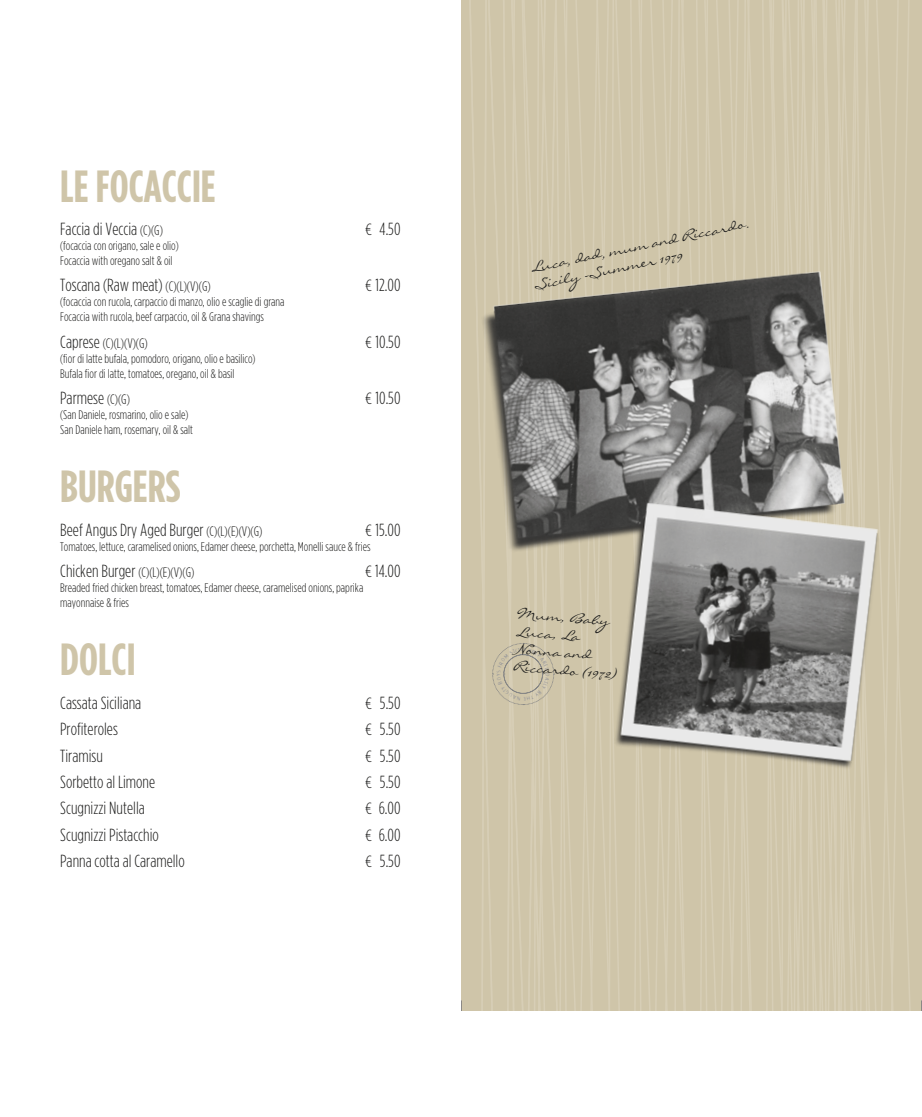
<style>
.page{position:relative;width:922px;height:1117px;background:#fff}
.page>*{position:absolute;margin:0;border:0;box-sizing:border-box;transform-origin:0 0}
.t1{font:700 condensed 45px "Gotham HTF";color:#cfc5a9}
.t2{font:300 condensed 17.5px "Gotham HTF";color:#1c1c1b}
.t3{font:300 condensed 13.75px "Gotham HTF";color:#1c1c1b}
.t4{font:13.12px/17.5px "Liorah BT";color:#1c1c1b}
.t5{font:300 condensed 12.5px/15px "Gotham HTF";color:#1c1c1b}
.s1{font-size:13.75px}
.s2{font-family:"Myriad Pro"}
.s3{font-size:17.5px}
</style>
<div class="page">
<hr style="left:912px;top:0;width:3px;height:1010px;background:#cfc5a9">
<div style="left:912px;top:456px;width:9px;height:351px;background:#cfc5a9"></div>
<svg style="left:920px;top:1000px;width:2px;height:10px"></svg>
<svg style="left:461px;top:0;width:451px;height:1010px;background:#b8b19e"></svg>
<h1 class="t1" style="left:60px;top:160px;width:157px">LE FOCACCIE</h1>
<h2 class="t2" style="left:60px;top:220px;width:104px">Faccia di Veccia <span class="s1">(C)(G)</span></h2>
<h2 class="t2" style="left:365px;top:220px;width:36px"><span class="s2">€</span> 4.50</h2>
<p class="t5" style="left:60px;top:238px;width:120px">(focaccia con origano, sale e olio)<br>Focaccia with oregano salt &amp; oil</p>
<h2 class="t2" style="left:60px;top:276px;width:152px">Toscana (Raw meat) <span class="s1">(C)(L)(V)(G)</span></h2>
<h2 class="t2" style="left:365px;top:276px;width:36px"><span class="s2">€</span> 12.00</h2>
<p class="t5" style="left:60px;top:294px;width:226px">(focaccia con rucola, carpaccio di manzo, olio e scaglie di grana<br>Focaccia with rucola, beef carpaccio, oil &amp; Grana shavings</p>
<p class="t3" style="left:60px;top:335px;width:89px"><span class="s3">Caprese</span> (C)(L)(V)(G)</p>
<h2 class="t2" style="left:365px;top:332px;width:36px"><span class="s2">€</span> 10.50</h2>
<p class="t5" style="left:60px;top:351px;width:197px">(fior di latte bufala, pomodoro, origano, olio e basilico)<br>Bufala fior di latte, tomatoes, oregano, oil &amp; basil</p>
<h2 class="t2" style="left:60px;top:388px;width:71px">Parmese <span class="s1">(C)(G)</span></h2>
<h2 class="t2" style="left:365px;top:388px;width:36px"><span class="s2">€</span> 10.50</h2>
<p class="t5" style="left:60px;top:407px;width:134px">(San Daniele, rosmarino, olio e sale)<br>San Daniele ham, rosemary, oil &amp; salt</p>
<h1 class="t1" style="left:60px;top:461px;width:121px">BURGERS</h1>
<h2 class="t2" style="left:60px;top:520px;width:204px">Beef Angus Dry Aged Burger <span class="s1">(C)(L)(E)(V)(G)</span></h2>
<h2 class="t2" style="left:365px;top:520px;width:36px"><span class="s2">€</span> 15.00</h2>
<p class="t5" style="left:60px;top:538px;width:312px">Tomatoes, lettuce, caramelised onions, Edamer cheese, porchetta, Monelli sauce &amp; fries</p>
<p class="t3" style="left:60px;top:565px;width:135px"><span class="s3">Chicken Burger</span> (C)(L)(E)(V)(G)</p>
<h2 class="t2" style="left:365px;top:561px;width:37px"><span class="s2">€</span> 14.00</h2>
<p class="t5" style="left:60px;top:580px;width:304px">Breaded fried chicken breast, tomatoes, Edamer cheese, caramelised onions, paprika mayonnaise &amp; fries</p>
<h1 class="t1" style="left:60px;top:634px;width:77px">DOLCI</h1>
<h2 class="t2" style="left:60px;top:693px;width:82px">Cassata Siciliana</h2>
<h2 class="t2" style="left:365px;top:693px;width:37px"><span class="s2">€</span> 5.50</h2>
<h2 class="t2" style="left:60px;top:719px;width:59px">Profiteroles</h2>
<h2 class="t2" style="left:365px;top:719px;width:37px"><span class="s2">€</span> 5.50</h2>
<h2 class="t2" style="left:60px;top:746px;width:44px">Tiramisu</h2>
<h2 class="t2" style="left:365px;top:746px;width:37px"><span class="s2">€</span> 5.50</h2>
<h2 class="t2" style="left:60px;top:772px;width:96px">Sorbetto al Limone</h2>
<h2 class="t2" style="left:365px;top:772px;width:37px"><span class="s2">€</span> 5.50</h2>
<h2 class="t2" style="left:60px;top:798px;width:86px">Scugnizzi Nutella</h2>
<h2 class="t2" style="left:365px;top:798px;width:37px"><span class="s2">€</span> 6.00</h2>
<h2 class="t2" style="left:60px;top:825px;width:100px">Scugnizzi Pistacchio</h2>
<h2 class="t2" style="left:365px;top:825px;width:37px"><span class="s2">€</span> 6.00</h2>
<h2 class="t2" style="left:60px;top:851px;width:126px">Panna cotta al Caramello</h2>
<h2 class="t2" style="left:365px;top:851px;width:37px"><span class="s2">€</span> 5.50</h2>
<p class="t4" style="left:528px;top:260px;width:225px;rotate:-12deg">Luca, dad, mum and Riccardo.<br>Sicily -Summer 1979</p>
<p class="t4" style="left:517px;top:605px;width:106px;rotate:4deg">Mum, Baby<br>Luca, La<br>Nonna and<br>Riccardo (1972)</p>
</div>
